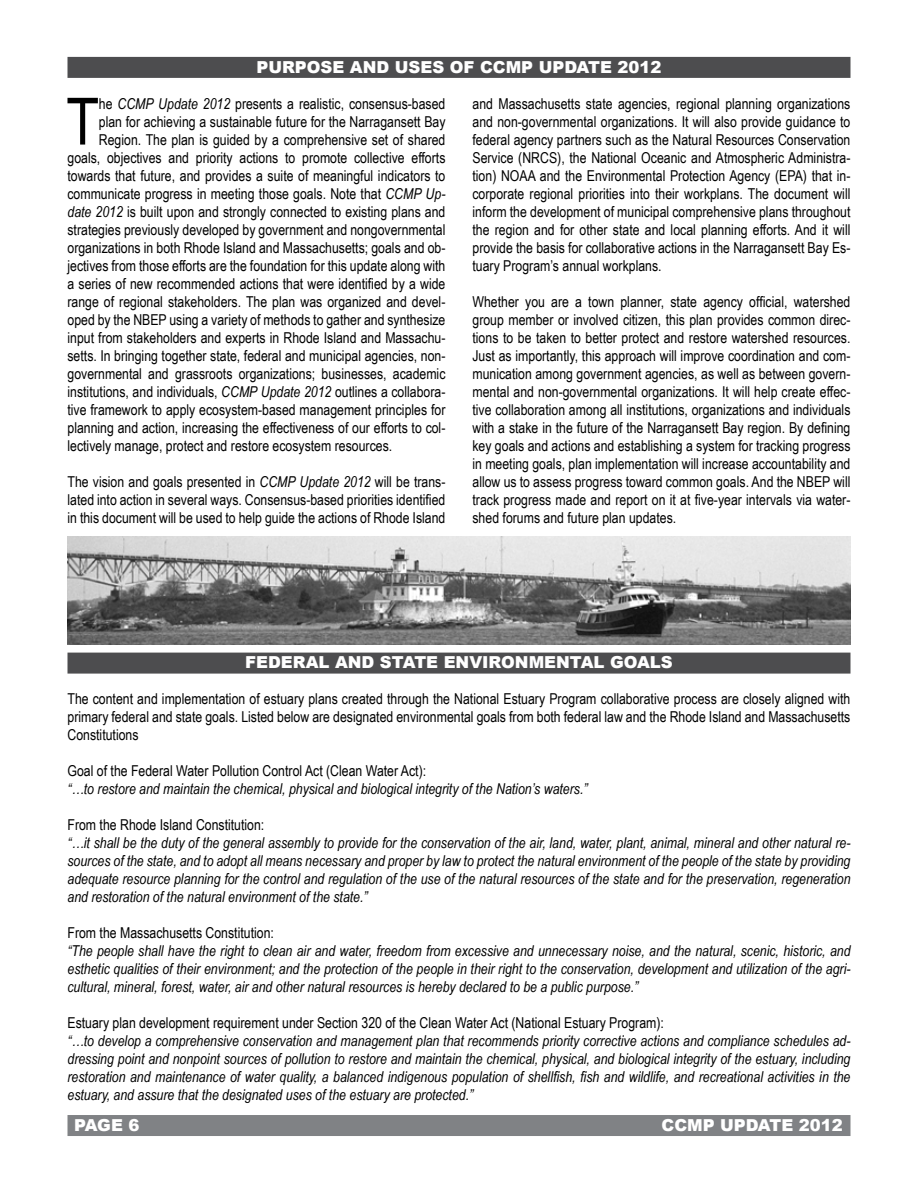
<style>
.page{position:relative;width:918px;height:1188px;background:#fff}
.page>*{position:absolute;margin:0;border:0;box-sizing:border-box;transform-origin:0 0}
.t1{font:65.25px "Arial Narrow";color:#000}
.t2{font:900 16.5px "Arial";color:#fff}
.t3{font:15px/18px "Arial Narrow";color:#000;text-align:justify}
.t4{font:italic 15px/18px "Arial Narrow";color:#000;text-align:justify}
.s1{font-style:italic}
</style>
<div class="page">
<div style="left:68px;top:1115px;width:782px;height:21px;background:#808285"></div>
<img style="left:68px;top:537px;width:782px;height:108px">
<div style="left:68px;top:57px;width:782px;height:21px;background:#4d4d4f"></div>
<div style="left:68px;top:653px;width:782px;height:21px;background:#4d4d4f"></div>
<p class="t2" style="left:256px;top:55px;width:26px">PURP</p>
<p class="t2" style="left:307px;top:55px;width:356px">OSE AN D USES OF CCMP UPDATE 2012</p>
<h1 class="t1" style="left:66px;top:84px;width:34px">T</h1>
<p class="t3" style="left:99px;top:94px;width:348px">he <span class="s1">CCMP Update 2012</span> presents a realistic, consensus-based</p>
<p class="t3" style="left:99px;top:112px;width:348px">plan for achieving a sustainable future for the Narragansett Bay</p>
<p class="t3" style="left:99px;top:130px;width:348px">Region. The plan is guided by a comprehensive set of shared</p>
<p class="t3" style="left:68px;top:148px;width:379px">goals, objectives and priority actions to promote collective efforts</p>
<p class="t3" style="left:68px;top:166px;width:379px">towards that future, and provides a suite of meaningful indicators to</p>
<p class="t3" style="left:68px;top:184px;width:379px">communicate progress in meeting those goals. Note that <span class="s1">CCMP Up-</span></p>
<p class="t3" style="left:68px;top:202px;width:379px"><span class="s1">date 2012</span> is built upon and strongly connected to existing plans and</p>
<p class="t3" style="left:68px;top:220px;width:379px">strategies previously developed by government and nongovernmental</p>
<p class="t3" style="left:68px;top:238px;width:380px">organizations in both Rhode Island and Massachusetts; goals and ob-</p>
<p class="t3" style="left:68px;top:256px;width:380px">jectives from those efforts are the foundation for this update along with</p>
<p class="t3" style="left:68px;top:274px;width:379px">a series of new recommended actions that were identified by a wide</p>
<p class="t3" style="left:68px;top:292px;width:379px">range of regional stakeholders. The plan was organized and devel-</p>
<p class="t3" style="left:68px;top:310px;width:379px">oped by the NBEP using a variety of methods to gather and synthesize</p>
<p class="t3" style="left:68px;top:328px;width:379px">input from stakeholders and experts in Rhode Island and Massachu-</p>
<p class="t3" style="left:68px;top:346px;width:379px">setts. In bringing together state, federal and municipal agencies, non-</p>
<p class="t3" style="left:68px;top:364px;width:379px">governmental and grassroots organizations; businesses, academic</p>
<p class="t3" style="left:68px;top:382px;width:379px">institutions, and individuals, <span class="s1">CCMP Update 2012</span> outlines a collabora-</p>
<p class="t3" style="left:68px;top:400px;width:379px">tive framework to apply ecosystem-based management principles for</p>
<p class="t3" style="left:68px;top:418px;width:379px">planning and action, increasing the effectiveness of our efforts to col-</p>
<p class="t3" style="left:68px;top:436px;width:326px">lectively manage, protect and restore ecosystem resources.</p>
<p class="t3" style="left:68px;top:472px;width:380px">The vision and goals presented in <span class="s1">CCMP Update 2012</span> will be trans&shy;lated into action in several ways. Consensus-based priorities identified in this document will be used to help guide the actions of Rhode Island</p>
<p class="t3" style="left:473px;top:94px;width:380px">and Massachusetts state agencies, regional planning organizations and non-governmental organizations. It will also provide guidance to federal agency partners such as the Natural Resources Conservation Service (NRCS), the National Oceanic and Atmospheric Administra&shy;tion) NOAA and the Environmental Protection Agency (EPA) that in&shy;corporate regional priorities into their workplans. The document will inform the development of municipal comprehensive plans throughout the region and for other state and local planning efforts. And it will provide the basis for collaborative actions in the Narragansett Bay Es&shy;tuary Program’s annual workplans.</p>
<p class="t3" style="left:473px;top:292px;width:380px">Whether you are a town planner, state agency official, watershed group member or involved citizen, this plan provides common direc&shy;tions to be taken to better protect and restore watershed resources.<br>Just as importantly, this approach will improve coordination and com&shy;munication among government agencies, as well as between govern&shy;mental and non-governmental organizations. It will help create effec&shy;tive collaboration among all institutions, organizations and individuals with a stake in the future of the Narragansett Bay region. By defining key goals and actions and establishing a system for tracking progress in meeting goals, plan implementation will increase accountability and allow us to assess progress toward common goals. And the NBEP will track progress made and report on it at five-year intervals via water&shy;shed forums and future plan updates.</p>
<p class="t2" style="left:245px;top:650px;width:429px">FEDERAL AN D STATE ENVIRONM ENTAL GOALS</p>
<p class="t3" style="left:68px;top:690px;width:784px">The content and implementation of estuary plans created through the National Estuary Program collaborative process are closely aligned with primary federal and state goals. Listed below are designated environmental goals from both federal law and the Rhode Island and Massachusetts Constitutions</p>
<p class="t3" style="left:68px;top:762px;width:360px">Goal of the Federal Water Pollution Control Act (Clean Water Act):</p>
<p class="t4" style="left:68px;top:780px;width:522px">“…to restore and maintain the chemical, physical and biological integrity of the Nation’s waters.”</p>
<p class="t3" style="left:68px;top:816px;width:198px">From the Rhode Island Constitution:</p>
<p class="t4" style="left:68px;top:834px;width:785px">“…it shall be the duty of the general assembly to provide for the conservation of the air, land, water, plant, animal, mineral and other natural re&shy;sources of the state, and to adopt all means necessary and proper by law to protect the natural environment of the people of the state by providing adequate resource planning for the control and regulation of the use of the natural resources of the state and for the preservation, regeneration and restoration of the natural environment of the state.”</p>
<p class="t3" style="left:68px;top:924px;width:208px">From the Massachusetts Constitution:</p>
<p class="t4" style="left:68px;top:942px;width:785px">“The people shall have the right to clean air and water, freedom from excessive and unnecessary noise, and the natural, scenic, historic, and esthetic qualities of their environment; and the protection of the people in their right to the conservation, development and utilization of the agri&shy;cultural, mineral, forest, water, air and other natural resources is hereby declared to be a public purpose.”</p>
<p class="t3" style="left:68px;top:1014px;width:598px">Estuary plan development requirement under Section 320 of the Clean Water Act (National Estuary Program):</p>
<p class="t4" style="left:68px;top:1032px;width:785px">“…to develop a comprehensive conservation and management plan that recommends priority corrective actions and compliance schedules ad&shy;dressing point and nonpoint sources of pollution to restore and maintain the chemical, physical, and biological integrity of the estuary, including restoration and maintenance of water quality, a balanced indigenous population of shellfish, fish and wildlife, and recreational activities in the estuary, and assure that the designated uses of the estuary are protected.”</p>
<p class="t2" style="left:74px;top:1113px;width:67px">PAGE 6</p>
<p class="t2" style="left:662px;top:1113px;width:183px">CCMP UPDATE 2012</p>
</div>
